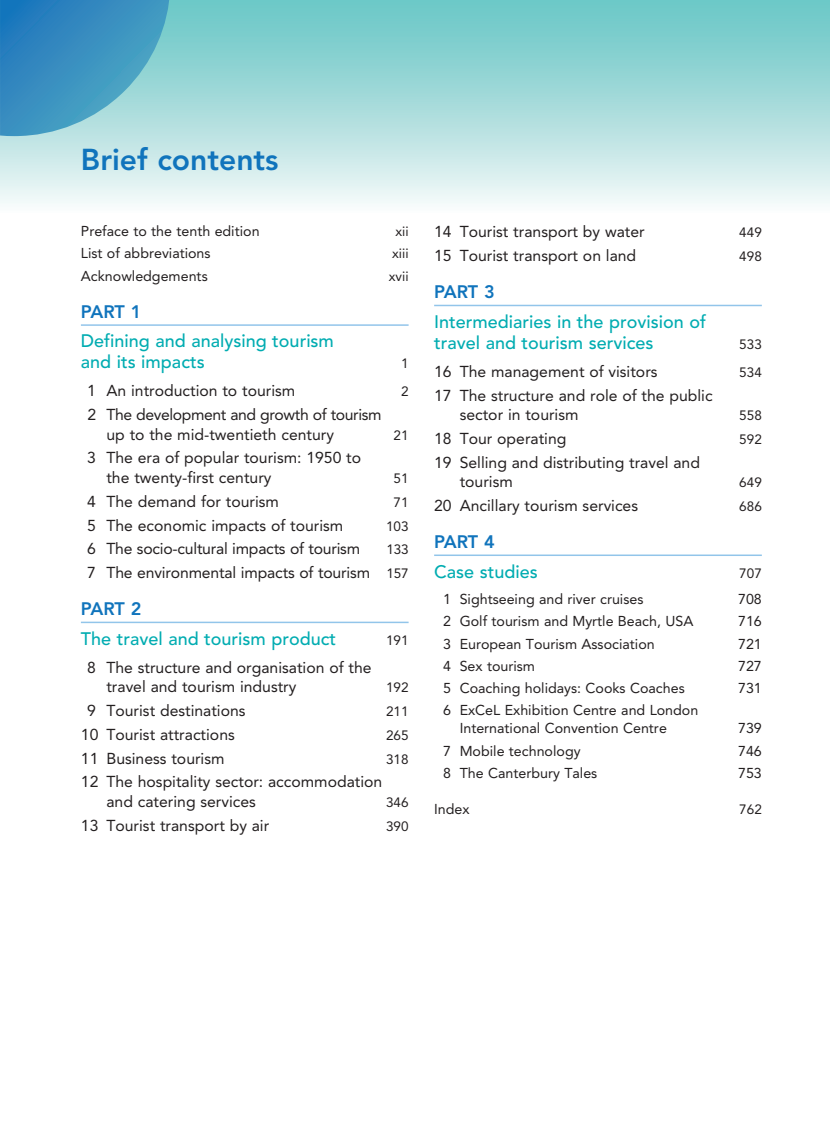
<style>
.page{position:relative;width:830px;height:1127px;background:#fff}
.page>*{position:absolute;margin:0;border:0;box-sizing:border-box;transform-origin:0 0}
.t1{font:800 30px "Avenir LT Pro";color:#1074bc}
.t2{font:500 18px/29.5px "Avenir LT Pro";color:#00acb1}
.t3{font:15.75px/19.5px "Avenir LT Pro";color:#231f20}
.t4{font:15.75px/19.5px "Avenir LT Pro";letter-spacing:-.025em;color:#231f20}
.t5{font:14.25px/18px "Avenir LT Pro";color:#231f20}
.t6{font:13.5px "Avenir LT Pro";color:#231f20}
.s1{font-weight:800;color:#1074bc}
.s2{font-size:13.5px}
</style>
<div class="page">
<hr style="left:81px;top:324px;width:327px;height:2px;background:#92c5ea">
<hr style="left:81px;top:622px;width:327px;height:1px;background:#92c5ea">
<hr style="left:434px;top:305px;width:327px;height:1px;background:#92c5ea">
<hr style="left:434px;top:554px;width:327px;height:2px;background:#92c5ea">
<div style="left:0;top:0;width:829px;height:213px;background:linear-gradient(to bottom,#63c4c3,#f4f8f8)"></div>
<svg style="left:0;top:0;width:170px;height:136px;background:#4e9ec5"></svg>
<p class="t1" style="left:81px;top:142px;width:199px">Brief contents</p>
<p class="t5" style="left:81px;top:222px;width:180px">Preface to the tenth edition</p>
<p class="t6" style="left:395px;top:223px;width:15px">xii</p>
<p class="t5" style="left:81px;top:244px;width:131px">List of abbreviations</p>
<p class="t6" style="left:392px;top:245px;width:18px">xiii</p>
<p class="t5" style="left:81px;top:267px;width:128px">Acknowledgements</p>
<p class="t6" style="left:388px;top:268px;width:21px">xvii</p>
<p class="t2" style="left:81px;top:297px;width:254px"><span class="s1">Part 1<br></span>Defining and analysing tourism</p>
<p class="t2" style="left:81px;top:348px;width:125px">and its impacts</p>
<p class="t6" style="left:401px;top:355px;width:9px">1</p>
<p class="t3" style="left:87px;top:381px;width:210px">1 An introduction to tourism</p>
<p class="t6" style="left:401px;top:383px;width:9px">2</p>
<p class="t4" style="left:106px;top:405px;width:276px;text-indent:-19px">2 The development and growth of tourism up to the mid-twentieth century</p>
<p class="t6" style="left:393px;top:427px;width:17px">21</p>
<p class="t3" style="left:106px;top:448px;width:256px;text-indent:-19px">3 The era of popular tourism: 1950 to the twenty-first century</p>
<p class="t6" style="left:393px;top:470px;width:17px">51</p>
<p class="t3" style="left:87px;top:491px;width:193px">4 The demand for tourism</p>
<p class="t6" style="left:393px;top:494px;width:17px">71</p>
<p class="t3" style="left:87px;top:515px;width:258px">5 The economic impacts of tourism</p>
<p class="t6" style="left:386px;top:518px;width:24px">103</p>
<p class="t3" style="left:87px;top:539px;width:274px">6 The socio-cultural impacts of tourism</p>
<p class="t6" style="left:386px;top:541px;width:24px">133</p>
<p class="t3" style="left:87px;top:563px;width:323px">7 The environmental impacts of tourism <span class="s2">157</span></p>
<p class="t2" style="left:81px;top:595px;width:257px"><span class="s1">Part 2<br></span>The travel and tourism product</p>
<p class="t6" style="left:386px;top:632px;width:24px">191</p>
<p class="t3" style="left:106px;top:657px;width:266px;text-indent:-19px">8 The structure and organisation of the travel and tourism industry</p>
<p class="t6" style="left:386px;top:679px;width:24px">192</p>
<p class="t3" style="left:87px;top:701px;width:160px">9 Tourist destinations</p>
<p class="t6" style="left:386px;top:703px;width:24px">211</p>
<p class="t3" style="left:81px;top:724px;width:155px">10 Tourist attractions</p>
<p class="t6" style="left:386px;top:727px;width:24px">265</p>
<p class="t3" style="left:81px;top:748px;width:145px">11 Business tourism</p>
<p class="t6" style="left:386px;top:751px;width:24px">318</p>
<p class="t3" style="left:106px;top:772px;width:277px;text-indent:-26px">12 The hospitality sector: accommodation and catering services</p>
<p class="t6" style="left:386px;top:794px;width:24px">346</p>
<p class="t3" style="left:81px;top:815px;width:190px">13 Tourist transport by air</p>
<p class="t6" style="left:386px;top:818px;width:24px">390</p>
<p class="t3" style="left:434px;top:222px;width:212px">14 Tourist transport by water</p>
<p class="t6" style="left:739px;top:224px;width:24px">449</p>
<p class="t3" style="left:434px;top:246px;width:203px">15 Tourist transport on land</p>
<p class="t6" style="left:739px;top:248px;width:24px">498</p>
<p class="t2" style="left:434px;top:278px;width:273px"><span class="s1">Part 3<br></span>Intermediaries in the provision of</p>
<p class="t2" style="left:434px;top:328px;width:221px">travel and tourism services</p>
<p class="t6" style="left:739px;top:336px;width:24px">533</p>
<p class="t3" style="left:434px;top:361px;width:225px">16 The management of visitors</p>
<p class="t6" style="left:739px;top:364px;width:24px">534</p>
<p class="t3" style="left:459px;top:385px;width:254px;text-indent:-26px">17 The structure and role of the public sector in tourism</p>
<p class="t6" style="left:739px;top:407px;width:24px">558</p>
<p class="t3" style="left:434px;top:428px;width:134px">18 Tour operating</p>
<p class="t6" style="left:739px;top:431px;width:24px">592</p>
<p class="t3" style="left:459px;top:452px;width:242px;text-indent:-26px">19 Selling and distributing travel and tourism</p>
<p class="t6" style="left:739px;top:474px;width:24px">649</p>
<p class="t3" style="left:434px;top:495px;width:205px">20 Ancillary tourism services</p>
<p class="t6" style="left:739px;top:498px;width:24px">686</p>
<p class="t2" style="left:434px;top:527px;width:105px"><span class="s1">Part 4<br></span>Case studies</p>
<p class="t6" style="left:739px;top:565px;width:24px">707</p>
<p class="t5" style="left:443px;top:590px;width:202px">1 Sightseeing and river cruises</p>
<p class="t5" style="left:737px;top:590px;width:25px">708</p>
<p class="t5" style="left:443px;top:612px;width:251px">2 Golf tourism and Myrtle Beach, USA</p>
<p class="t5" style="left:737px;top:612px;width:25px">716</p>
<p class="t5" style="left:443px;top:635px;width:213px">3 European Tourism Association</p>
<p class="t5" style="left:737px;top:635px;width:25px">721</p>
<p class="t5" style="left:443px;top:657px;width:93px">4 Sex tourism</p>
<p class="t5" style="left:737px;top:657px;width:25px">727</p>
<p class="t5" style="left:443px;top:679px;width:243px">5 Coaching holidays: Cooks Coaches</p>
<p class="t5" style="left:737px;top:679px;width:25px">731</p>
<p class="t5" style="left:459px;top:701px;width:240px;text-indent:-16px">6 ExCeL Exhibition Centre and London<br>International Convention Centre</p>
<p class="t5" style="left:737px;top:719px;width:25px">739</p>
<p class="t5" style="left:443px;top:742px;width:139px">7 Mobile technology</p>
<p class="t5" style="left:737px;top:742px;width:25px">746</p>
<p class="t5" style="left:443px;top:764px;width:155px">8 The Canterbury Tales</p>
<p class="t5" style="left:737px;top:764px;width:25px">753</p>
<p class="t5" style="left:434px;top:800px;width:37px">Index</p>
<p class="t6" style="left:739px;top:801px;width:24px">762</p>
</div>
